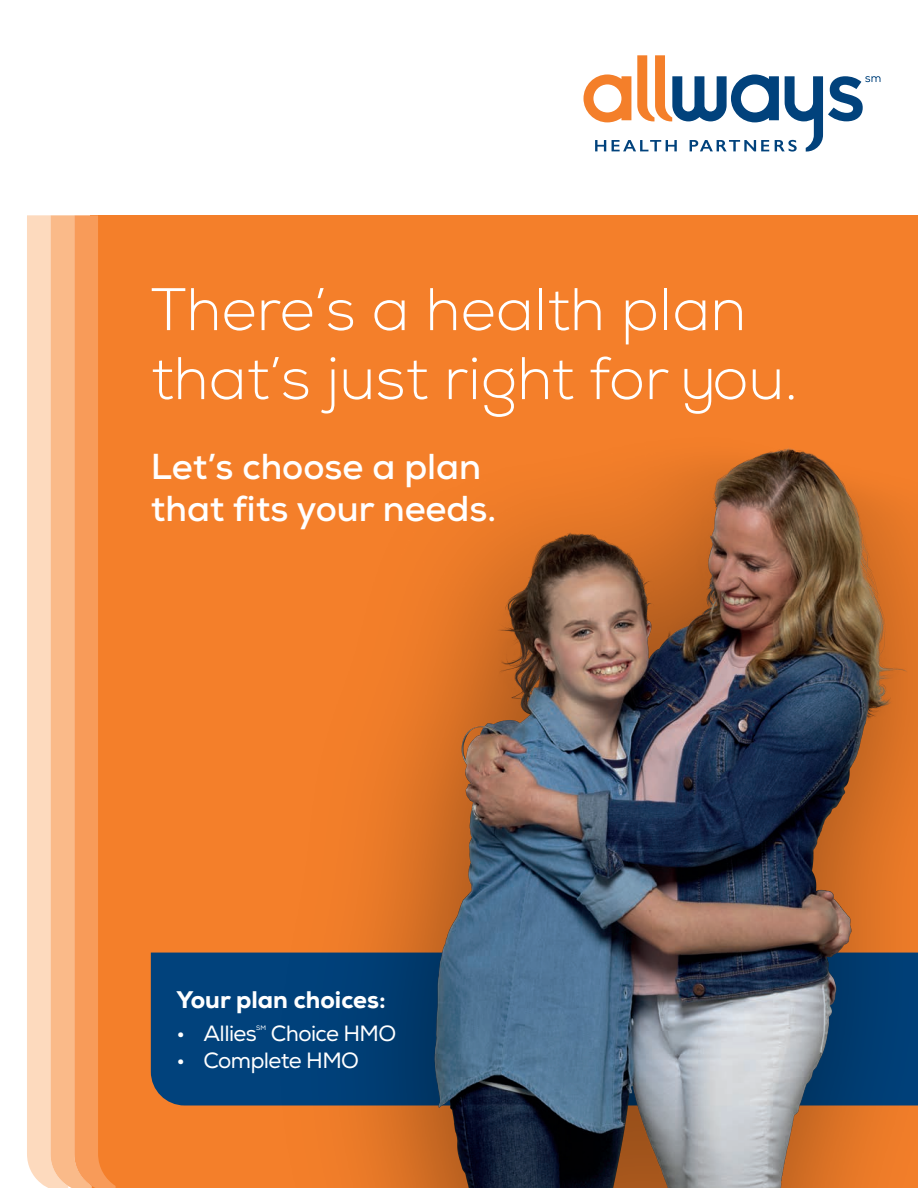
<style>
.page{position:relative;width:918px;height:1188px;background:#fff}
.page>*{position:absolute;margin:0;border:0;box-sizing:border-box;transform-origin:0 0}
.t1{font:300 60px/69px "Nexa";color:#fff}
.t2{font:700 36px/42px "Nexa";color:#fff}
.t3{font:800 24px "Nexa";color:#fff}
.t4{font:21px "Nexa";letter-spacing:-.03em;color:#fff}
.t5{font:6.15px "Nexa";color:#fff}
</style>
<div class="page">
<div style="left:91px;top:215px;width:827px;height:973px;background:#f47f2a"></div>
<svg style="left:27px;top:215px;width:84px;height:973px;background:#f9b27d"></svg>
<img style="left:111px;top:448px;width:807px;height:740px">
<svg style="left:584px;top:55px;width:296px;height:97px"></svg>
<p class="t1" style="left:151px;top:277px;width:649px">There’s a health plan that’s just right for you.</p>
<p class="t2" style="left:151px;top:445px;width:347px">Let’s choose a plan that fits your needs.</p>
<p class="t3" style="left:176px;top:984px;width:211px">Your plan choices:</p>
<p class="t4" style="left:176px;top:1021px;width:82px">• Allies</p>
<p class="t5" style="left:256px;top:1024px;width:11px">SM</p>
<p class="t4" style="left:271px;top:1021px;width:127px">Choice HMO</p>
<p class="t4" style="left:176px;top:1048px;width:184px">• Complete HMO</p>
</div>
